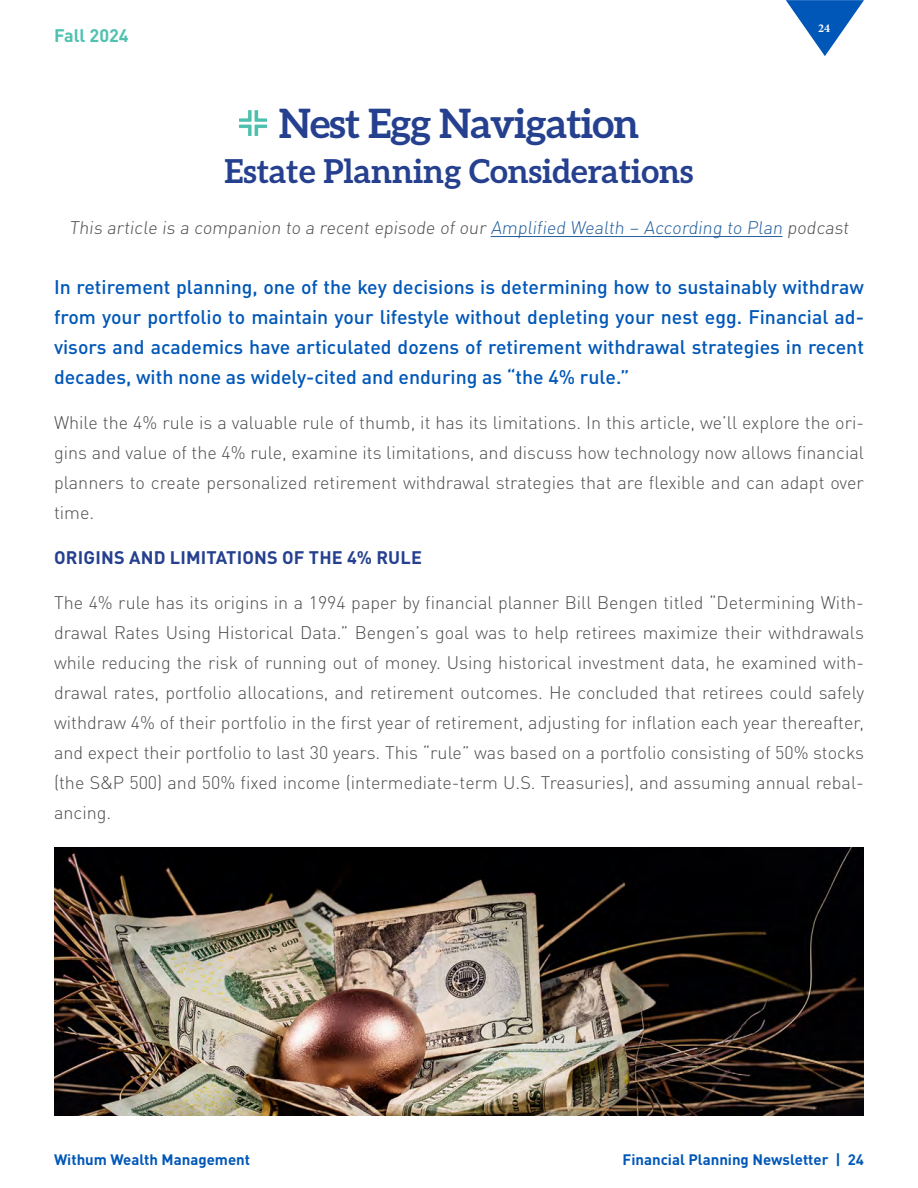
<style>
.page{position:relative;width:918px;height:1188px;background:#fff}
.page>*{position:absolute;margin:0;border:0;box-sizing:border-box;transform-origin:0 0}
.t1{font:700 40.5px "Aleo";letter-spacing:-.02em;color:#25408f}
.t2{font:700 33px "Aleo";color:#25408f}
.t3{font:500 19.5px/30px "DINOT";color:#0057b8;text-align:justify}
.t4{font:300 18px/30px "DINOT";color:#4d4d4d;text-align:justify}
.t5{font:700 18px "DINOT";letter-spacing:.01em;color:#25408f}
.t6{font:700 18px "DINOT";color:#50c1af}
.t7{font:700 15px "DINOT";color:#0057b8}
.t8{font:700 12px "Minion Pro";color:#fff}
.s1{color:#215e9e}
</style>
<div class="page">
<svg style="left:786px;top:0;width:78px;height:56px"></svg>
<img style="left:240px;top:110px;width:26px;height:26px">
<hr style="left:491px;top:236px;width:291px;height:1px;background:#215e9e">
<img style="left:54px;top:848px;width:810px;height:268px">
<p class="t6" style="left:54px;top:21px;width:76px">Fall 2024</p>
<h1 class="t1" style="left:279px;top:100px;width:362px">Nest Egg Navigation</h1>
<h2 class="t2" style="left:225px;top:152px;width:470px">Estate Planning Considerations</h2>
<p class="t8" style="left:818px;top:20px;width:13px">24</p>
<p class="t4" style="left:69px;top:211px;width:784px">This article is a companion to a recent episode of our <span class="s1">Amplified Wealth – According to Plan</span> podcast</p>
<p class="t3" style="left:54px;top:270px;width:812px">In retirement planning, one of the key decisions is determining how to sustainably withdraw from your portfolio to maintain your lifestyle without depleting your nest egg. Financial ad&shy;visors and academics have articulated dozens of retirement withdrawal strategies in recent decades, with none as widely-cited and enduring as “the 4% rule.”</p>
<p class="t4" style="left:54px;top:406px;width:812px">While the 4% rule is a valuable rule of thumb, it has its limitations. In this article, we’ll explore the ori&shy;gins and value of the 4% rule, examine its limitations, and discuss how technology now allows financial planners to create personalized retirement withdrawal strategies that are flexible and can adapt over time.</p>
<p class="t5" style="left:54px;top:543px;width:369px">ORIGINS AND LIMITATIONS OF THE 4% RULE</p>
<p class="t4" style="left:54px;top:586px;width:812px">The 4% rule has its origins in a 1994 paper by financial planner Bill Bengen titled “Determining With&shy;drawal Rates Using Historical Data.” Bengen’s goal was to help retirees maximize their withdrawals while reducing the risk of running out of money. Using historical investment data, he examined with&shy;drawal rates, portfolio allocations, and retirement outcomes. He concluded that retirees could safely withdraw 4% of their portfolio in the first year of retirement, adjusting for inflation each year thereafter, and expect their portfolio to last 30 years. This “rule” was based on a portfolio consisting of 50% stocks (the S&amp;P 500) and 50% fixed income (intermediate-term U.S. Treasuries), and assuming annual rebal&shy;ancing.</p>
<p class="t7" style="left:54px;top:1148px;width:198px">Withum Wealth Management</p>
<p class="t7" style="left:623px;top:1148px;width:243px">Financial Planning Newsletter | 24</p>
</div>
